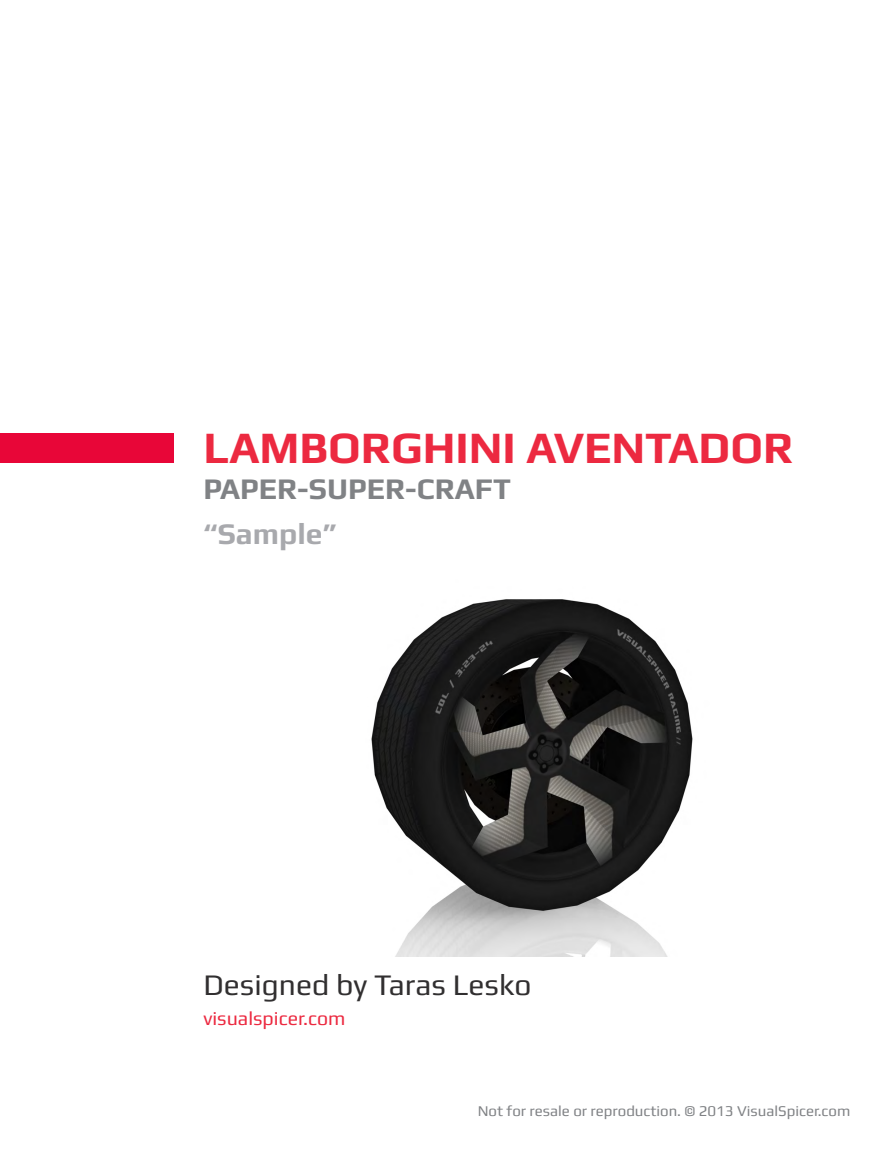
<style>
.page{position:relative;width:893px;height:1166px;background:#fff}
.page>*{position:absolute;margin:0;border:0;box-sizing:border-box;transform-origin:0 0}
.t1{font:700 45px "Play";color:#ec2940}
.t2{font:30px "Play";color:#312f30}
.t3{font:700 30px "Play";color:#808285}
.t4{font:700 30px "Play";color:#a8a9ad}
.t5{font:19.5px "Play";color:#ec2940}
.t6{font:15px "Play";color:#808285}
</style>
<div class="page">
<img style="left:371px;top:599px;width:322px;height:356px">
<div style="left:0;top:434px;width:173px;height:29px;background:#e80638"></div>
<p class="t1" style="left:203px;top:421px;width:591px">LAMBORGHINI AVENTADOR</p>
<p class="t3" style="left:203px;top:470px;width:309px">PAPER-SUPER-CRAFT</p>
<p class="t4" style="left:203px;top:515px;width:135px">“Sample”</p>
<p class="t2" style="left:203px;top:966px;width:329px">Designed by Taras Lesko</p>
<p class="t5" style="left:203px;top:1006px;width:144px">visualspicer.com</p>
<p class="t6" style="left:478px;top:1101px;width:374px">Not for resale or reproduction. © 2013 VisualSpicer.com</p>
</div>
